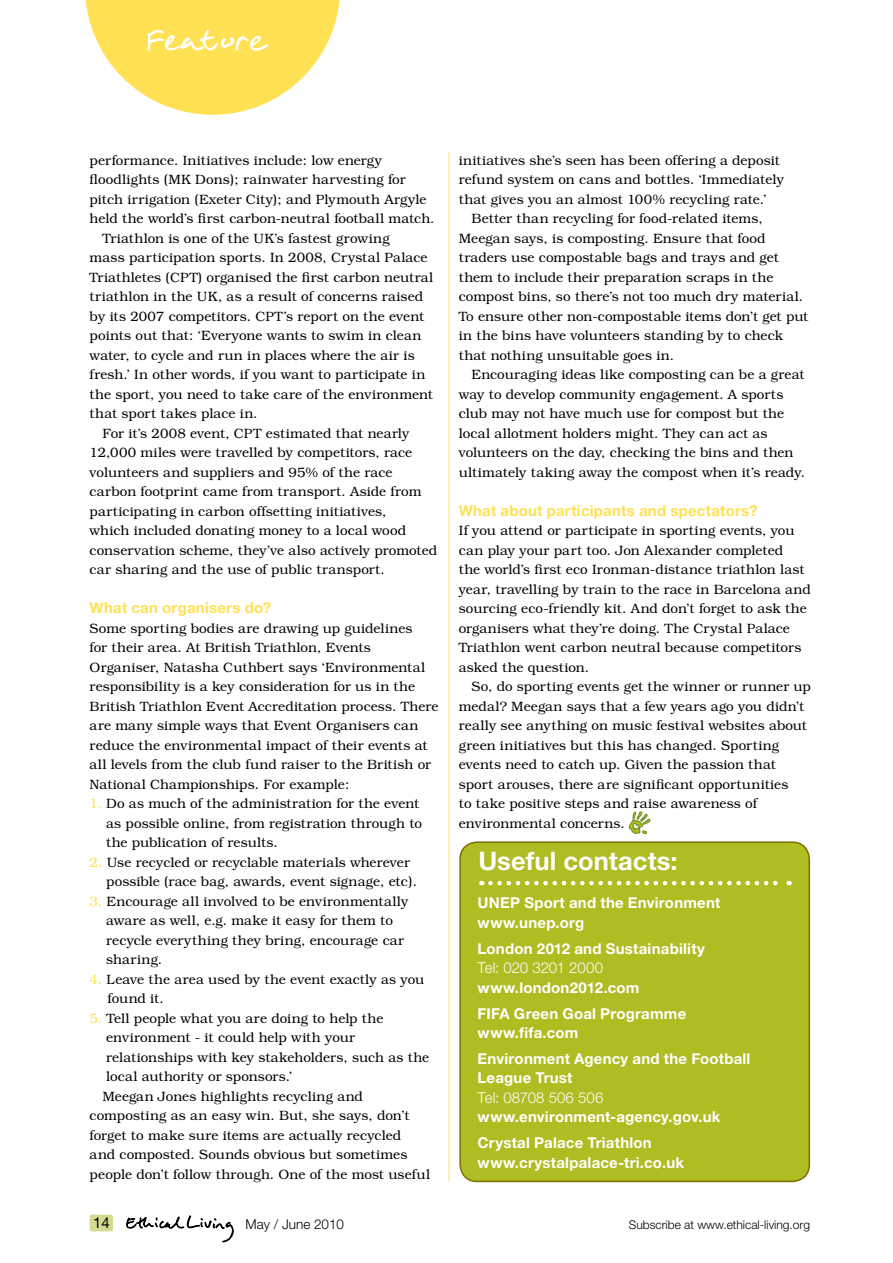
<style>
.page{position:relative;width:893px;height:1263px;background:#fff}
.page>*{position:absolute;margin:0;border:0;box-sizing:border-box;transform-origin:0 0}
.t1{font:700 25.5px "Helvetica Neue";letter-spacing:.005em;color:#fff}
.t2{font:700 15px/26px "Helvetica Neue";letter-spacing:.015em;color:#fff}
.t3{font:700 15px "Helvetica Neue";letter-spacing:.015em;color:#ffe153}
.t4{font:300 15px "Helvetica Neue";color:#fff}
.t5{font:15px "Helvetica Neue";color:#000}
.t6{font:300 13.5px/19.5px "Bookman";letter-spacing:.01em;color:#000}
.t7{font:300 13.5px "Helvetica Neue";color:#000}
.t8{font:300 12px "Helvetica Neue";color:#000}
.s1{color:#ffe153}
</style>
<div class="page">
<div style="left:90px;top:1214px;width:23px;height:17px;background:#d4db90;border-radius:2px"></div>
<svg style="left:126px;top:1215px;width:108px;height:27px"></svg>
<svg style="left:628px;top:811px;width:22px;height:23px"></svg>
<hr style="left:449px;top:151px;width:1px;height:1030px;background:#ffe153">
<svg style="left:85px;top:0;width:255px;height:115px"></svg>
<div style="left:460px;top:842px;width:349px;height:339px;background:#afbc22;border-radius:17px"></div>
<div style="left:459px;top:841px;width:351px;height:341px;border:2px solid #7a6f00;border-radius:17px"></div>
<svg style="left:490px;top:881px;width:300px;height:4px"></svg>
<p class="t6" style="left:90px;top:150px;width:294px">performance. Initiatives include: low energy</p>
<p class="t6" style="left:90px;top:170px;width:318px">floodlights (MK Dons); rainwater harvesting for</p>
<p class="t6" style="left:90px;top:189px;width:338px">pitch irrigation (Exeter City); and Plymouth Argyle</p>
<p class="t6" style="left:90px;top:209px;width:346px">held the world’s first carbon-neutral football match.</p>
<p class="t6" style="left:102px;top:228px;width:289px">Triathlon is one of the UK’s fastest growing</p>
<p class="t6" style="left:90px;top:248px;width:339px">mass participation sports. In 2008, Crystal Palace</p>
<p class="t6" style="left:90px;top:267px;width:345px">Triathletes (CPT) organised the first carbon neutral</p>
<p class="t6" style="left:90px;top:287px;width:335px">triathlon in the UK, as a result of concerns raised</p>
<p class="t6" style="left:90px;top:306px;width:336px">by its 2007 competitors. CPT’s report on the event</p>
<p class="t6" style="left:90px;top:326px;width:333px">points out that: ‘Everyone wants to swim in clean</p>
<p class="t6" style="left:90px;top:345px;width:327px">water, to cycle and run in places where the air is</p>
<p class="t6" style="left:90px;top:365px;width:337px">fresh.’ In other words, if you want to participate in</p>
<p class="t6" style="left:90px;top:384px;width:345px">the sport, you need to take care of the environment</p>
<p class="t6" style="left:90px;top:404px;width:169px">that sport takes place in.</p>
<p class="t6" style="left:102px;top:423px;width:309px">For it’s 2008 event, CPT estimated that nearly</p>
<p class="t6" style="left:90px;top:443px;width:324px">12,000 miles were travelled by competitors, race</p>
<p class="t6" style="left:90px;top:462px;width:304px">volunteers and suppliers and 95% of the race</p>
<p class="t6" style="left:90px;top:482px;width:333px">carbon footprint came from transport. Aside from</p>
<p class="t6" style="left:90px;top:501px;width:298px">participating in carbon offsetting initiatives,</p>
<p class="t6" style="left:90px;top:521px;width:318px">which included donating money to a local wood</p>
<p class="t6" style="left:90px;top:540px;width:349px">conservation scheme, they’ve also actively promoted</p>
<p class="t6" style="left:90px;top:560px;width:297px">car sharing and the use of public transport.</p>
<p class="t3" style="left:90px;top:598px;width:183px">What can organisers do?</p>
<p class="t6" style="left:90px;top:618px;width:350px">Some sporting bodies are drawing up guidelines<br>for their area. At British Triathlon, Events Organiser, Natasha Cuthbert says ‘Environmental responsibility is a key consideration for us in the British Triathlon Event Accreditation process. There are many simple ways that Event Organisers can reduce the environmental impact of their events at all levels from the club fund raiser to the British or National Championships. For example:</p>
<p class="t6" style="left:106px;top:794px;width:318px;text-indent:-17px"><span class="s1">1.</span> Do as much of the administration for the event as possible online, from registration through to the publication of results.</p>
<p class="t6" style="left:106px;top:852px;width:312px;text-indent:-16px"><span class="s1">2.</span> Use recycled or recyclable materials wherever possible (race bag, awards, event signage, etc).</p>
<p class="t6" style="left:106px;top:891px;width:304px;text-indent:-16px"><span class="s1">3.</span> Encourage all involved to be environmentally aware as well, e.g. make it easy for them to recycle everything they bring, encourage car sharing.</p>
<p class="t6" style="left:108px;top:969px;width:318px;text-indent:-18px"><span class="s1">4.</span> Leave the area used by the event exactly as you found it.</p>
<p class="t6" style="left:90px;top:1008px;width:295px"><span class="s1">5.</span> Tell people what you are doing to help the</p>
<p class="t6" style="left:106px;top:1028px;width:251px">environment - it could help with your</p>
<p class="t6" style="left:106px;top:1047px;width:325px">relationships with key stakeholders, such as the</p>
<p class="t6" style="left:106px;top:1067px;width:188px">local authority or sponsors.’</p>
<p class="t6" style="left:102px;top:1086px;width:262px">Meegan Jones highlights recycling and</p>
<p class="t6" style="left:90px;top:1106px;width:321px">composting as an easy win. But, she says, don’t</p>
<p class="t6" style="left:90px;top:1125px;width:313px">forget to make sure items are actually recycled</p>
<p class="t6" style="left:90px;top:1145px;width:319px">and composted. Sounds obvious but sometimes</p>
<p class="t6" style="left:90px;top:1164px;width:342px">people don’t follow through. One of the most useful</p>
<p class="t6" style="left:459px;top:150px;width:323px">initiatives she’s seen has been offering a deposit</p>
<p class="t6" style="left:459px;top:170px;width:327px">refund system on cans and bottles. ‘Immediately</p>
<p class="t6" style="left:459px;top:189px;width:309px">that gives you an almost 100% recycling rate.’</p>
<p class="t6" style="left:471px;top:209px;width:293px">Better than recycling for food-related items,</p>
<p class="t6" style="left:459px;top:228px;width:308px">Meegan says, is composting. Ensure that food</p>
<p class="t6" style="left:459px;top:248px;width:322px">traders use compostable bags and trays and get</p>
<p class="t6" style="left:459px;top:267px;width:316px">them to include their preparation scraps in the</p>
<p class="t6" style="left:459px;top:287px;width:346px">compost bins, so there’s not too much dry material.</p>
<p class="t6" style="left:459px;top:306px;width:351px">To ensure other non-compostable items don’t get put</p>
<p class="t6" style="left:459px;top:326px;width:326px">in the bins have volunteers standing by to check</p>
<p class="t6" style="left:459px;top:345px;width:217px">that nothing unsuitable goes in.</p>
<p class="t6" style="left:471px;top:365px;width:335px">Encouraging ideas like composting can be a great</p>
<p class="t6" style="left:459px;top:384px;width:326px">way to develop community engagement. A sports</p>
<p class="t6" style="left:459px;top:404px;width:327px">club may not have much use for compost but the</p>
<p class="t6" style="left:459px;top:423px;width:310px">local allotment holders might. They can act as</p>
<p class="t6" style="left:459px;top:443px;width:336px">volunteers on the day, checking the bins and then</p>
<p class="t6" style="left:459px;top:462px;width:348px">ultimately taking away the compost when it’s ready.</p>
<p class="t3" style="left:459px;top:501px;width:300px">What about participants and spectators?</p>
<p class="t6" style="left:459px;top:521px;width:354px">If you attend or participate in sporting events, you can play your part too. Jon Alexander completed<br>the world’s first eco Ironman-distance triathlon last year, travelling by train to the race in Barcelona and sourcing eco-friendly kit. And don’t forget to ask the organisers what they’re doing. The Crystal Palace Triathlon went carbon neutral because competitors asked the question.</p>
<p class="t6" style="left:459px;top:677px;width:354px;text-indent:13px">So, do sporting events get the winner or runner up medal? Meegan says that a few years ago you didn’t really see anything on music festival websites about green initiatives but this has changed. Sporting events need to catch up. Given the passion that sport arouses, there are significant opportunities<br>to take positive steps and raise awareness of environmental concerns.</p>
<h1 class="t1" style="left:478px;top:845px;width:201px">Useful contacts:</h1>
<p class="t2" style="left:478px;top:893px;width:244px;line-height:19.5px">UNEP Sport and the Environment www.unep.org</p>
<p class="t2" style="left:478px;top:935px;width:229px">London 2012 and Sustainability</p>
<p class="t4" style="left:478px;top:959px;width:127px">Tel: 020 3201 2000</p>
<p class="t2" style="left:478px;top:974px;width:210px">www.london2012.com<br>FIFA Green Goal Programme</p>
<p class="t2" style="left:478px;top:1019px;width:274px">www.fifa.com<br>Environment Agency and the Football</p>
<p class="t2" style="left:478px;top:1065px;width:97px">League Trust</p>
<p class="t4" style="left:478px;top:1088px;width:127px">Tel: 08708 506 506</p>
<p class="t2" style="left:478px;top:1104px;width:244px">www.environment-agency.gov.uk<br>Crystal Palace Triathlon</p>
<p class="t2" style="left:478px;top:1149px;width:208px">www.crystalpalace-tri.co.uk</p>
<p class="t5" style="left:93px;top:1214px;width:18px">14</p>
<p class="t7" style="left:246px;top:1215px;width:100px">May / June 2010</p>
<p class="t8" style="left:629px;top:1217px;width:183px">Subscribe at www.ethical-living.org</p>
</div>
